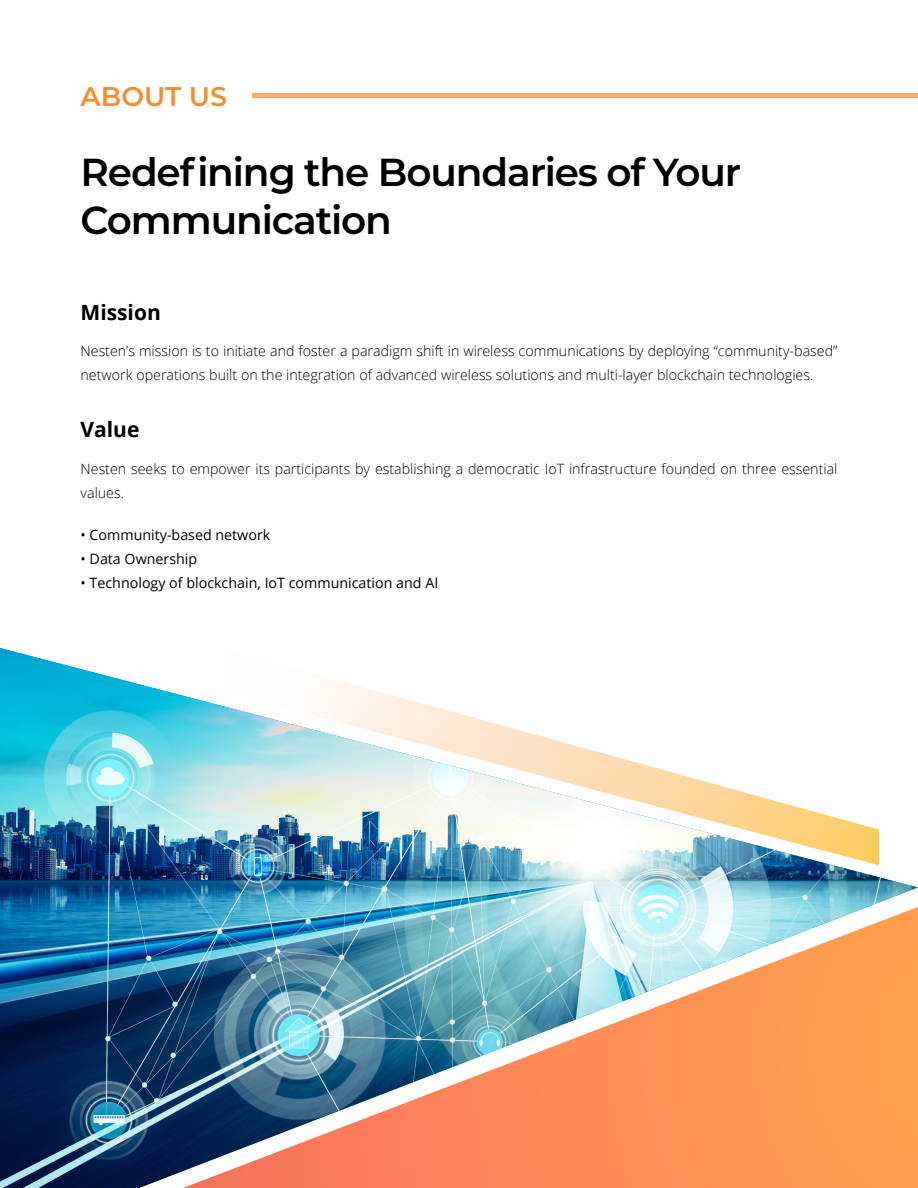
<style>
.page{position:relative;width:918px;height:1188px;background:#fff}
.page>*{position:absolute;margin:0;border:0;box-sizing:border-box;transform-origin:0 0}
.t1{font:600 39px/48px "Montserrat";letter-spacing:-.03em;color:#000}
.t2{font:600 27px "Montserrat";color:#f68d2c}
.t3{font:700 21px "Open Sans";color:#000}
.t4{font:300 14.25px/24px "Open Sans";color:#000}
.t5{font:14.25px "Open Sans";color:#000}
</style>
<div class="page">
<img style="left:0;top:648px;width:918px;height:540px">
<svg style="left:225px;top:649px;width:654px;height:216px"></svg>
<div style="left:252px;top:93px;width:666px;height:5px;background:#ffaa4e"></div>
<h2 class="t2" style="left:81px;top:77px;width:148px">ABOUT US</h2>
<h1 class="t1" style="left:81px;top:147px;width:662px">Redefining the Boundaries of Your<br>Communication</h1>
<h3 class="t3" style="left:81px;top:297px;width:82px">Mission</h3>
<p class="t4" style="left:81px;top:338px;width:758px">Nesten’s mission is to initiate and foster a paradigm shift in wireless communications by deploying “community-based” network operations built on the integration of advanced wireless solutions and multi-layer blockchain technologies.</p>
<h3 class="t3" style="left:81px;top:415px;width:60px">Value</h3>
<p class="t4" style="left:81px;top:456px;width:758px">Nesten seeks to empower its participants by establishing a democratic IoT infrastructure founded on three essential values.</p>
<p class="t5" style="left:81px;top:525px;width:191px">• Community-based network</p>
<p class="t5" style="left:81px;top:549px;width:118px">• Data Ownership</p>
<p class="t5" style="left:81px;top:573px;width:359px">• Technology of blockchain, IoT communication and AI</p>
</div>
